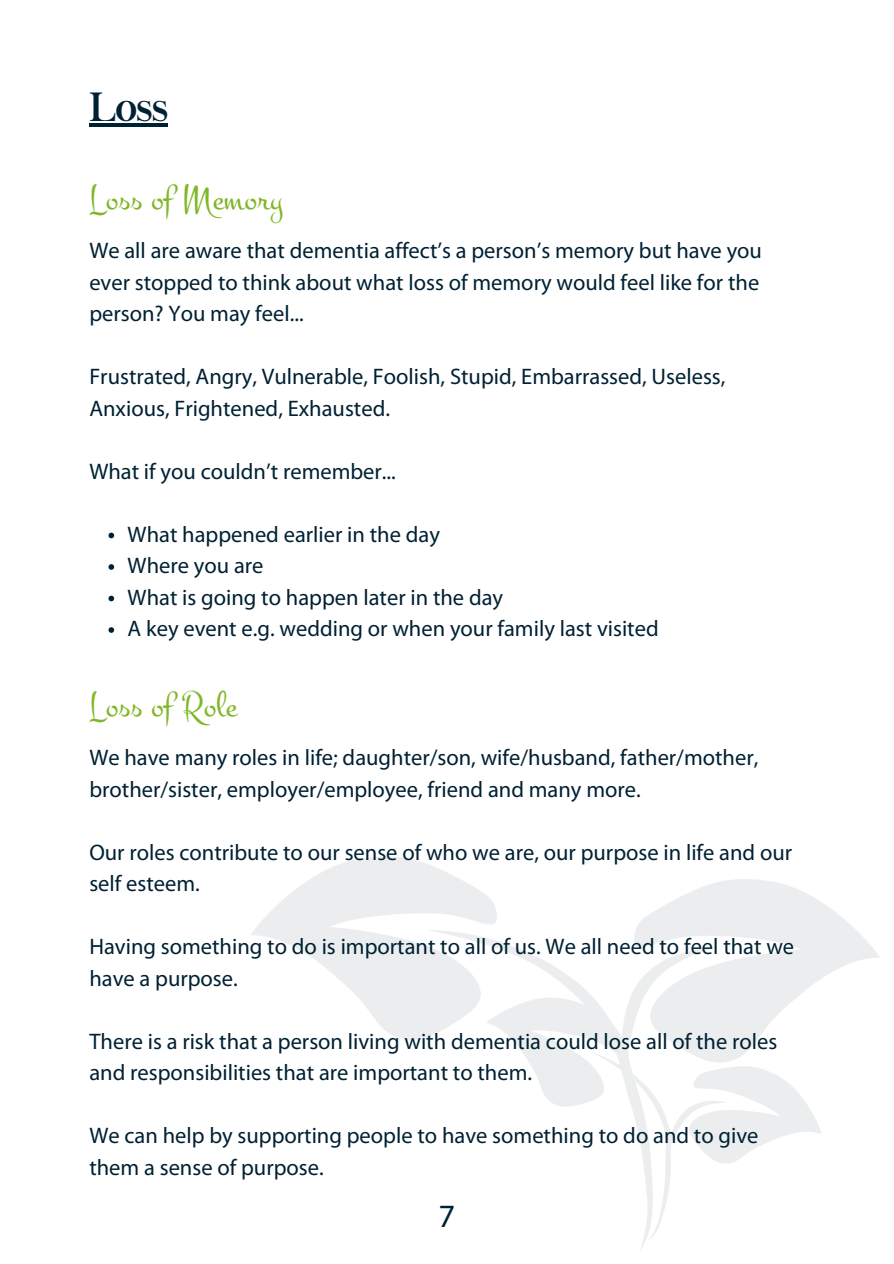
<style>
.page{position:relative;width:894px;height:1264px;background:#fff}
.page>*{position:absolute;margin:0;border:0;box-sizing:border-box;transform-origin:0 0}
.t1{font:40.5px "Chapaza";color:#002133}
.t2{font:37.5px "Montez";color:#80b728}
.t3{font:32.55px "Myriad Pro";color:#002133}
.t4{font:22.5px/31.5px "Myriad Pro";color:#002133}
</style>
<div class="page">
<hr style="left:89px;top:123px;width:79px;height:4px;background:#002133">
<svg style="left:108px;top:532px;width:6px;height:6px"></svg>
<svg style="left:108px;top:564px;width:6px;height:6px"></svg>
<svg style="left:108px;top:595px;width:6px;height:6px"></svg>
<svg style="left:108px;top:627px;width:6px;height:6px"></svg>
<h1 class="t1" style="left:89px;top:92px;width:80px">Loss</h1>
<p class="t2" style="left:89px;top:175px;width:195px">Loss of Memory</p>
<h1 class="t4" style="left:89px;top:237px;width:674px">We all are aware that dementia affect’s a person’s memory but have you ever stopped to think about what loss of memory would feel like for the person? You may feel...</h1>
<p class="t4" style="left:89px;top:363px;width:637px">Frustrated, Angry, Vulnerable, Foolish, Stupid, Embarrassed, Useless,<br>Anxious, Frightened, Exhausted.</p>
<p class="t4" style="left:89px;top:457px;width:308px">What if you couldn’t remember...</p>
<p class="t4" style="left:128px;top:520px;width:314px">What happened earlier in the day</p>
<p class="t4" style="left:128px;top:552px;width:137px">Where you are</p>
<p class="t4" style="left:128px;top:583px;width:377px">What is going to happen later in the day</p>
<p class="t4" style="left:128px;top:615px;width:532px">A key event e.g. wedding or when your family last visited</p>
<p class="t2" style="left:89px;top:682px;width:149px">Loss of Role</p>
<h1 class="t4" style="left:89px;top:743px;width:670px">We have many roles in life; daughter/son, wife/husband, father/mother, brother/sister, employer/employee, friend and many more.</h1>
<p class="t4" style="left:89px;top:838px;width:704px">Our roles contribute to our sense of who we are, our purpose in life and our self esteem.</p>
<p class="t4" style="left:89px;top:932px;width:706px">Having something to do is important to all of us. We all need to feel that we have a purpose.</p>
<p class="t4" style="left:89px;top:1027px;width:689px">There is a risk that a person living with dementia could lose all of the roles and responsibilities that are important to them.</p>
<p class="t4" style="left:89px;top:1121px;width:670px">We can help by supporting people to have something to do and to give them a sense of purpose.</p>
<p class="t3" style="left:438px;top:1202px;width:18px">7</p>
</div>
